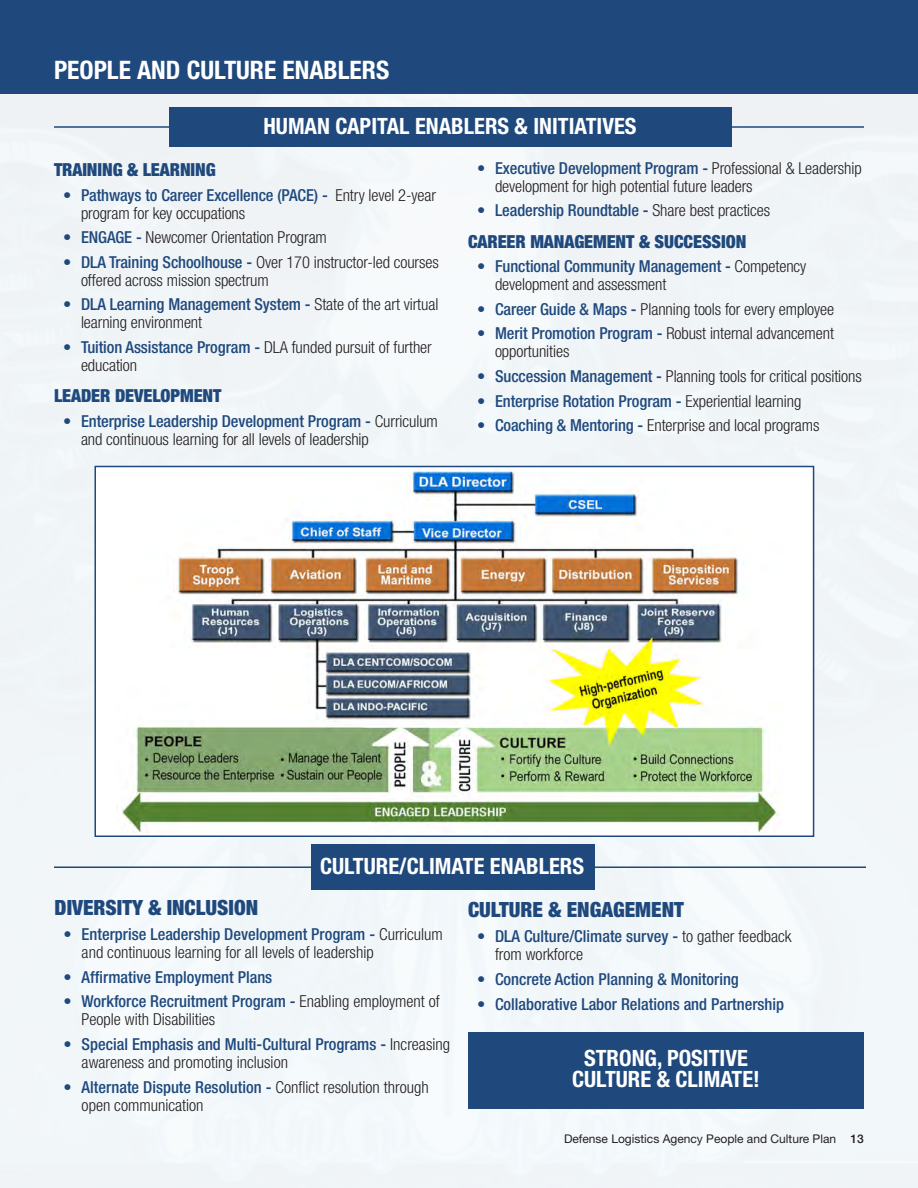
<style>
.page{position:relative;width:918px;height:1188px;background:#fff}
.page>*{position:absolute;margin:0;border:0;box-sizing:border-box;transform-origin:0 0}
.t1{font:700 condensed 25.5px "Helvetica Neue LT Std";color:#fff}
.t2{font:700 condensed 22.5px/21.1px "Helvetica Neue LT Std";color:#fff;text-align:center}
.New_Body_Text{font:900 condensed 21px "Helvetica Neue LT Std";color:#1f497d}
.New_Body_Text-2{font:900 condensed 18px "Helvetica Neue LT Std";letter-spacing:-.005em;color:#1f497d}
.t3{font:300 condensed 16.5px/18px "Helvetica Neue LT Std";letter-spacing:-.005em;color:#231f20}
.t4{font:500 condensed 16.5px/18px "Helvetica Neue LT Std";color:#1f497d}
.t5{font:12px "Helvetica Neue LT Std";color:#231f20}
.s1{font-weight:500;color:#1f497d}
.s2{font-weight:300;color:#231f20}
.s3{font-weight:500}
</style>
<div class="page">
<div style="left:0;top:93px;width:918px;height:1095px;background:#f1f6f9"></div>
<div style="left:468px;top:1033px;width:396px;height:76px;background:#1f497d"></div>
<div style="left:0;top:0;width:918px;height:93px;background:#1f497d"></div>
<hr style="left:54px;top:126px;width:810px;height:2px;background:#1f497d">
<div style="left:169px;top:107px;width:563px;height:40px;background:#1f497d"></div>
<div style="left:95px;top:466px;width:719px;height:370px;background:#fff"></div>
<img style="left:116px;top:470px;width:663px;height:363px">
<div style="left:94px;top:466px;width:720px;height:371px;border:2px solid #1f497d"></div>
<hr style="left:54px;top:866px;width:812px;height:2px;background:#1f497d">
<div style="left:311px;top:844px;width:284px;height:46px;background:#1f497d"></div>
<h2 class="t1" style="left:54px;top:55px;width:337px">PEOPLE AND CULTURE ENABLERS</h2>
<h2 class="t2" style="left:263px;top:115px;width:375px">HUMAN CAPITAL ENABLERS &amp; INITIATIVES</h2>
<p class="New_Body_Text-2" style="left:54px;top:159px;width:163px">TRAINING &amp; LEARNING</p>
<p class="t3" style="left:81px;top:186px;width:357px;text-indent:-18px"><span class="s1">• Pathways to Career Excellence (PACE) -</span> Entry level 2-year program for key occupations</p>
<p class="t3" style="left:63px;top:228px;width:265px"><span class="s1">• ENGAGE -</span> Newcomer Orientation Program</p>
<p class="t3" style="left:81px;top:253px;width:359px;text-indent:-18px"><span class="s1">• DLA Training Schoolhouse -</span> Over 170 instructor-led courses offered across mission spectrum</p>
<p class="t3" style="left:81px;top:295px;width:359px;text-indent:-18px"><span class="s1">• DLA Learning Management System -</span> State of the art virtual learning environment</p>
<p class="t3" style="left:81px;top:338px;width:352px;text-indent:-18px"><span class="s1">• Tuition Assistance Program -</span> DLA funded pursuit of further education</p>
<p class="New_Body_Text-2" style="left:54px;top:385px;width:169px">LEADER DEVELOPMENT</p>
<p class="t3" style="left:81px;top:412px;width:358px;text-indent:-18px"><span class="s1">• Enterprise Leadership Development Program -</span> Curriculum and continuous learning for all levels of leadership</p>
<p class="t3" style="left:495px;top:159px;width:368px;text-indent:-18px"><span class="s1">• Executive Development Program -</span> Professional &amp; Leadership development for high potential future leaders</p>
<p class="t4" style="left:477px;top:201px;width:295px">• Leadership Roundtable - <span class="s2">Share best practices</span></p>
<p class="New_Body_Text-2" style="left:468px;top:230px;width:280px">CAREER MANAGEMENT &amp; SUCCESSION</p>
<p class="t3" style="left:495px;top:257px;width:313px;text-indent:-18px"><span class="s1">• Functional Community Management -</span> Competency development and assessment</p>
<p class="t3" style="left:477px;top:300px;width:359px"><span class="s1">• Career Guide &amp; Maps -</span> Planning tools for every employee</p>
<p class="t3" style="left:495px;top:324px;width:340px;text-indent:-18px"><span class="s1">• Merit Promotion Program -</span> Robust internal advancement opportunities</p>
<p class="t3" style="left:477px;top:367px;width:386px"><span class="s1">• Succession Management -</span> Planning tools for critical positions</p>
<p class="t4" style="left:477px;top:392px;width:326px">• Enterprise Rotation Program - <span class="s2">Experiential learning</span></p>
<p class="t3" style="left:477px;top:416px;width:344px"><span class="s1">• Coaching &amp; Mentoring -</span> Enterprise and local programs</p>
<h2 class="t2" style="left:320px;top:855px;width:266px">CULTURE/CLIMATE ENABLERS</h2>
<p class="New_Body_Text" style="left:55px;top:895px;width:205px">DIVERSITY &amp; INCLUSION</p>
<p class="t3" style="left:82px;top:925px;width:363px;text-indent:-18px"><span class="s1">• Enterprise Leadership Development Program -</span> Curriculum and continuous learning for all levels of leadership</p>
<p class="t4" style="left:64px;top:968px;width:210px">• Affirmative Employment Plans</p>
<p class="t3" style="left:82px;top:992px;width:360px;text-indent:-18px"><span class="s1">• Workforce Recruitment Program -</span> Enabling employment of<br>People with Disabilities</p>
<p class="t4" style="left:82px;top:1035px;width:370px;text-indent:-18px">• Special Emphasis and Multi-Cultural Programs - <span class="s2">Increasing awareness and promoting inclusion</span></p>
<p class="t3" style="left:82px;top:1078px;width:349px;text-indent:-18px"><span class="s1">• Alternate Dispute Resolution -</span> Conflict resolution through open communication</p>
<p class="New_Body_Text" style="left:468px;top:897px;width:217px">CULTURE &amp; ENGAGEMENT</p>
<p class="t3" style="left:495px;top:927px;width:298px;text-indent:-18px"><span class="s1">• DLA Culture/Climate survey -</span> to gather feedback from workforce</p>
<p class="t4" style="left:477px;top:970px;width:263px">• Concrete Action Planning &amp; Monitoring</p>
<p class="t4" style="left:477px;top:995px;width:309px">• Collaborative Labor Relations and Partnership</p>
<p class="t2" style="left:572px;top:1047px;width:189px">STRONG, POSITIVE<br>CULTURE &amp; CLIMATE!</p>
<p class="t5" style="left:564px;top:1131px;width:301px">Defense Logistics Agency People and Culture Plan <span class="s3">13</span></p>
</div>
